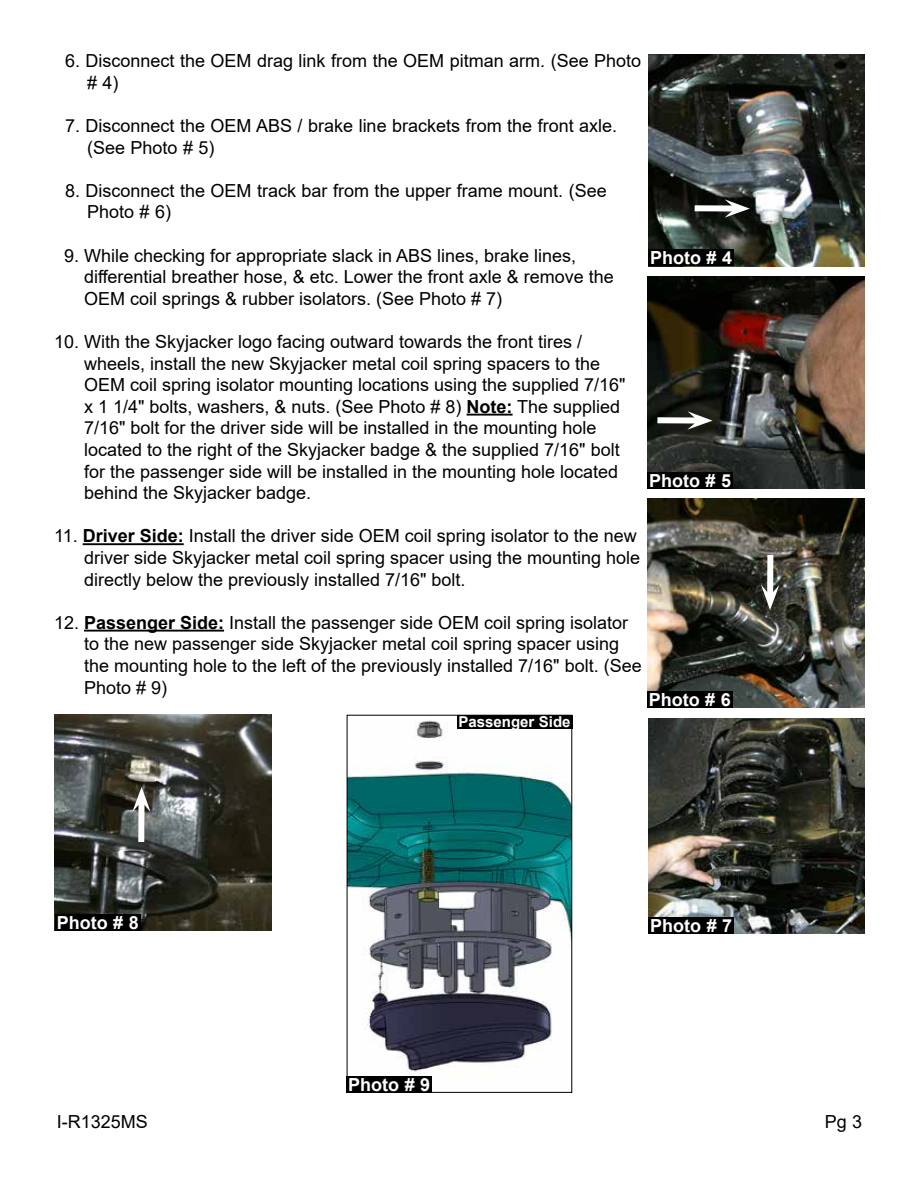
<style>
.page{position:relative;width:918px;height:1188px;background:#fff}
.page>*{position:absolute;margin:0;border:0;box-sizing:border-box;transform-origin:0 0}
.t1{font:18px/21.6px "Arial";color:#000}
.t2{font:700 18px "Arial";color:#fff}
.t3{font:700 15px "Arial";color:#fff}
.s1{font-weight:700}
</style>
<div class="page">
<hr style="left:467px;top:414px;width:46px;height:2px;background:#000">
<hr style="left:83px;top:543px;width:101px;height:2px;background:#000">
<hr style="left:84px;top:630px;width:140px;height:2px;background:#000">
<img style="left:648px;top:276px;width:216px;height:212px">
<div style="left:648px;top:472px;width:85px;height:16px;background:#000"></div>
<img style="left:648px;top:54px;width:216px;height:213px">
<div style="left:649px;top:249px;width:85px;height:17px;background:#000"></div>
<div style="left:695px;top:205px;width:40px;height:7px;background:#fff"></div>
<svg style="left:725px;top:199px;width:25px;height:19px"></svg>
<div style="left:657px;top:417px;width:41px;height:7px;background:#fff"></div>
<svg style="left:687px;top:411px;width:26px;height:19px"></svg>
<img style="left:648px;top:499px;width:217px;height:209px">
<div style="left:647px;top:692px;width:85px;height:16px;background:#000"></div>
<img style="left:649px;top:718px;width:216px;height:215px">
<div style="left:649px;top:917px;width:85px;height:16px;background:#000"></div>
<div style="left:767px;top:555px;width:6px;height:40px;background:#fff"></div>
<svg style="left:761px;top:585px;width:18px;height:25px"></svg>
<img style="left:54px;top:715px;width:218px;height:216px">
<div style="left:55px;top:915px;width:85px;height:16px;background:#000"></div>
<div style="left:138px;top:802px;width:7px;height:40px;background:#fff"></div>
<svg style="left:132px;top:787px;width:19px;height:25px"></svg>
<img style="left:349px;top:720px;width:221px;height:357px">
<div style="left:347px;top:715px;width:225px;height:378px;border:1px solid #000"></div>
<div style="left:347px;top:1077px;width:85px;height:16px;background:#000"></div>
<div style="left:457px;top:715px;width:115px;height:14px;background:#000"></div>
<p class="t1" style="left:87px;top:50px;width:556px;text-indent:-22px">6. Disconnect the OEM drag link from the OEM pitman arm. (See Photo # 4)</p>
<p class="t1" style="left:87px;top:115px;width:532px;text-indent:-22px">7. Disconnect the OEM ABS / brake line brackets from the front axle. (See Photo # 5)</p>
<p class="t1" style="left:87px;top:179px;width:521px;text-indent:-22px">8. Disconnect the OEM track bar from the upper frame mount. (See<br>Photo # 6)</p>
<p class="t1" style="left:84px;top:244px;width:531px;text-indent:-20px">9. While checking for appropriate slack in ABS lines, brake lines, differential breather hose, &amp; etc. Lower the front axle &amp; remove the<br>OEM coil springs &amp; rubber isolators. (See Photo # 7)</p>
<p class="t1" style="left:84px;top:331px;width:543px;text-indent:-30px">10. With the Skyjacker logo facing outward towards the front tires / wheels, install the new Skyjacker metal coil spring spacers to the OEM coil spring isolator mounting locations using the supplied 7/16" x 1 1/4" bolts, washers, &amp; nuts. (See Photo # 8) <span class="s1">Note:</span> The supplied 7/16" bolt for the driver side will be installed in the mounting hole located to the right of the Skyjacker badge &amp; the supplied 7/16" bolt for the passenger side will be installed in the mounting hole located behind the Skyjacker badge.</p>
<p class="t1" style="left:84px;top:525px;width:558px;text-indent:-30px">11. <span class="s1">Driver Side:</span> Install the driver side OEM coil spring isolator to the new driver side Skyjacker metal coil spring spacer using the mounting hole directly below the previously installed 7/16" bolt.</p>
<p class="t1" style="left:84px;top:611px;width:559px;text-indent:-30px">12. <span class="s1">Passenger Side:</span> Install the passenger side OEM coil spring isolator to the new passenger side Skyjacker metal coil spring spacer using the mounting hole to the left of the previously installed 7/16" bolt. (See Photo # 9)</p>
<p class="t3" style="left:459px;top:711px;width:114px">Passenger Side</p>
<p class="t2" style="left:650px;top:245px;width:84px">Photo # 4</p>
<p class="t2" style="left:649px;top:468px;width:84px">Photo # 5</p>
<p class="t2" style="left:649px;top:687px;width:84px">Photo # 6</p>
<p class="t2" style="left:57px;top:910px;width:84px">Photo # 8</p>
<p class="t2" style="left:650px;top:913px;width:84px">Photo # 7</p>
<p class="t2" style="left:348px;top:1072px;width:84px">Photo # 9</p>
<p class="t1" style="left:57px;top:1111px;width:93px">I-R1325MS</p>
<p class="t1" style="left:825px;top:1111px;width:39px">Pg 3</p>
</div>
